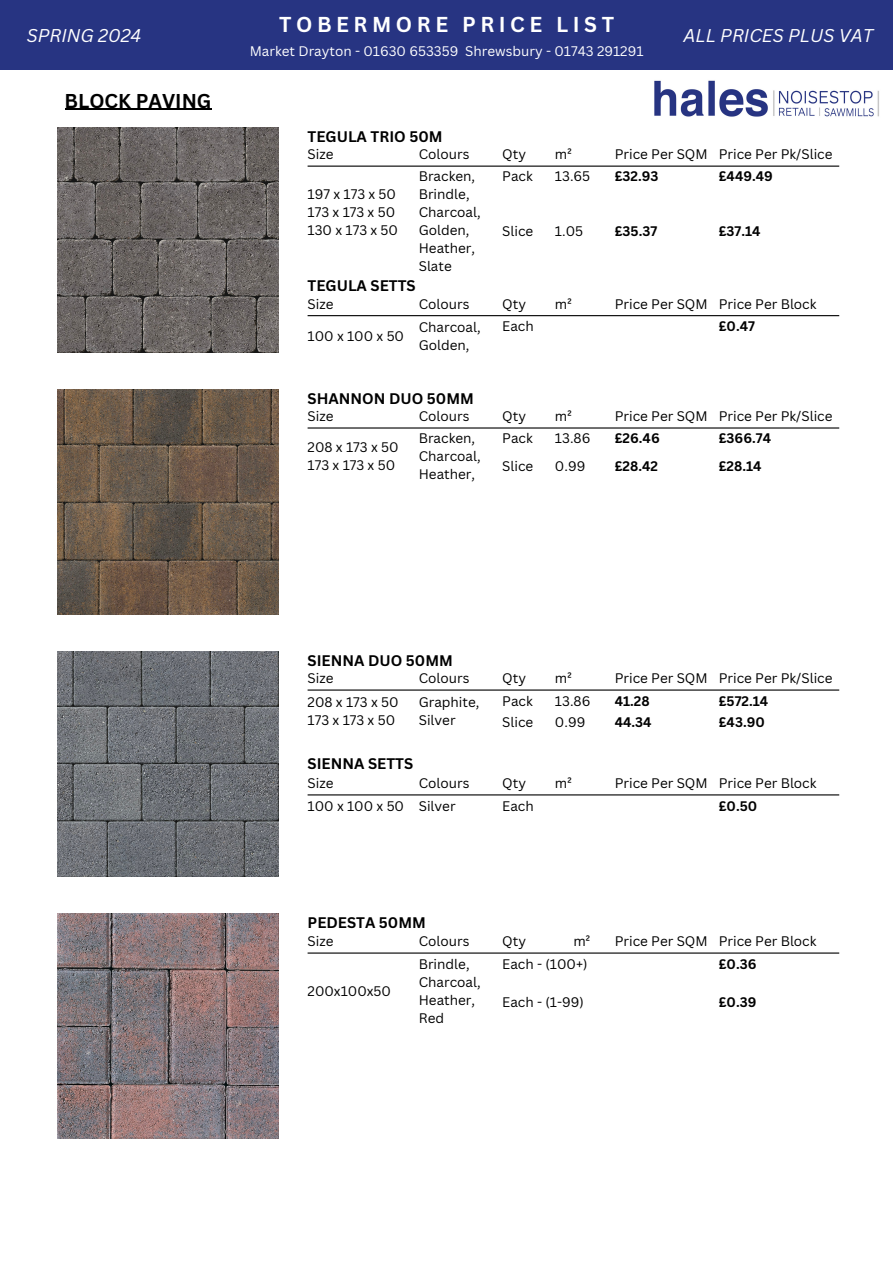
<style>
.page{position:relative;width:893px;height:1264px;background:#fff}
.page>*{position:absolute;margin:0;border:0;box-sizing:border-box;transform-origin:0 0}
.t1{font:700 21px "Canva Sans";letter-spacing:.215em;color:#fff}
.t2{font:700 19.5px "Canva Sans";color:#000}
.t3{font:italic 18px "Canva Sans";color:#fff}
.t4{font:700 15px "Canva Sans";color:#000}
.t5{font:13.5px/18px "Canva Sans";color:#000}
.t6{font:700 13.5px "Canva Sans";color:#000}
.t7{font:13.5px "Canva Sans";color:#fff}
</style>
<div class="page">
<img style="left:57px;top:127px;width:222px;height:225px">
<img style="left:57px;top:389px;width:222px;height:225px">
<hr style="left:65px;top:109px;width:146px;height:1px;background:#000">
<img style="left:57px;top:651px;width:222px;height:225px">
<img style="left:57px;top:913px;width:222px;height:225px">
<hr style="left:307px;top:165px;width:532px;height:2px;background:#000">
<hr style="left:307px;top:315px;width:532px;height:1px;background:#000">
<hr style="left:307px;top:427px;width:532px;height:1px;background:#000">
<hr style="left:307px;top:689px;width:532px;height:1px;background:#000">
<hr style="left:307px;top:794px;width:532px;height:1px;background:#000">
<hr style="left:307px;top:952px;width:532px;height:1px;background:#000">
<div style="left:0;top:0;width:892px;height:70px;background:#273482"></div>
<img style="left:654px;top:80px;width:225px;height:37px">
<p class="t3" style="left:27px;top:22px;width:116px">SPRING 2024</p>
<p class="t2" style="left:65px;top:87px;width:148px">BLOCK PAVING</p>
<p class="t1" style="left:279px;top:10px;width:336px">TOBERMORE PRICE LIST</p>
<p class="t7" style="left:250px;top:41px;width:395px">Market Drayton - 01630 653359 Shrewsbury - 01743 291291</p>
<h2 class="t4" style="left:307px;top:126px;width:136px">TEGULA TRIO 50M</h2>
<p class="t3" style="left:683px;top:22px;width:191px">ALL PRICES PLUS VAT</p>
<p class="t5" style="left:307px;top:145px;width:27px">Size</p>
<p class="t5" style="left:418px;top:145px;width:52px">Colours</p>
<p class="t5" style="left:502px;top:145px;width:25px">Qty</p>
<p class="t5" style="left:555px;top:145px;width:18px">m²</p>
<p class="t5" style="left:614px;top:145px;width:95px">Price Per SQM</p>
<p class="t5" style="left:718px;top:145px;width:115px">Price Per Pk/Slice</p>
<h1 class="t5" style="left:307px;top:185px;width:90px">197 x 173 x 50</h1>
<p class="t5" style="left:307px;top:203px;width:89px">173 x 173 x 50</p>
<h3 class="t5" style="left:307px;top:221px;width:92px">130 x 173 x 50</h3>
<p class="t5" style="left:418px;top:167px;width:63px">Bracken,<br>Brindle,<br>Charcoal,<br>Golden,<br>Heather,<br>Slate</p>
<p class="t5" style="left:502px;top:167px;width:32px">Pack</p>
<p class="t5" style="left:555px;top:167px;width:37px">13.65</p>
<p class="t6" style="left:614px;top:167px;width:45px">£32.93</p>
<p class="t6" style="left:718px;top:167px;width:56px">£449.49</p>
<p class="t5" style="left:502px;top:222px;width:33px">Slice</p>
<p class="t5" style="left:555px;top:222px;width:30px">1.05</p>
<p class="t6" style="left:614px;top:222px;width:44px">£35.37</p>
<p class="t6" style="left:718px;top:222px;width:43px">£37.14</p>
<p class="t4" style="left:307px;top:275px;width:110px">TEGULA SETTS</p>
<h3 class="t5" style="left:307px;top:327px;width:98px">100 x 100 x 50</h3>
<p class="t5" style="left:418px;top:318px;width:63px">Charcoal,<br>Golden,</p>
<p class="t5" style="left:502px;top:316px;width:33px">Each</p>
<p class="t6" style="left:718px;top:316px;width:38px">£0.47</p>
<p class="t5" style="left:307px;top:295px;width:27px">Size</p>
<p class="t5" style="left:418px;top:295px;width:52px">Colours</p>
<p class="t5" style="left:502px;top:295px;width:25px">Qty</p>
<p class="t5" style="left:555px;top:295px;width:18px">m²</p>
<p class="t5" style="left:614px;top:295px;width:95px">Price Per SQM</p>
<p class="t5" style="left:718px;top:295px;width:99px">Price Per Block</p>
<h2 class="t4" style="left:307px;top:387px;width:168px">SHANNON DUO 50MM</h2>
<p class="t5" style="left:307px;top:407px;width:27px">Size</p>
<p class="t5" style="left:418px;top:407px;width:52px">Colours</p>
<h3 class="t5" style="left:502px;top:407px;width:25px">Qty</h3>
<p class="t5" style="left:555px;top:407px;width:18px">m²</p>
<p class="t5" style="left:614px;top:407px;width:95px">Price Per SQM</p>
<p class="t5" style="left:718px;top:407px;width:115px">Price Per Pk/Slice</p>
<p class="t5" style="left:307px;top:438px;width:92px">208 x 173 x 50</p>
<p class="t5" style="left:307px;top:456px;width:89px">173 x 173 x 50</p>
<p class="t5" style="left:418px;top:429px;width:63px">Bracken,<br>Charcoal,<br>Heather,</p>
<p class="t5" style="left:502px;top:429px;width:32px">Pack</p>
<p class="t5" style="left:555px;top:429px;width:37px">13.86</p>
<p class="t6" style="left:614px;top:429px;width:47px">£26.46</p>
<p class="t6" style="left:718px;top:429px;width:54px">£366.74</p>
<p class="t5" style="left:502px;top:457px;width:33px">Slice</p>
<p class="t5" style="left:555px;top:457px;width:32px">0.99</p>
<p class="t6" style="left:614px;top:457px;width:45px">£28.42</p>
<p class="t6" style="left:718px;top:457px;width:44px">£28.14</p>
<p class="t4" style="left:307px;top:649px;width:147px">SIENNA DUO 50MM</p>
<p class="t5" style="left:307px;top:669px;width:27px">Size</p>
<p class="t5" style="left:418px;top:669px;width:52px">Colours</p>
<p class="t5" style="left:502px;top:669px;width:25px">Qty</p>
<p class="t5" style="left:555px;top:669px;width:18px">m²</p>
<h3 class="t5" style="left:614px;top:669px;width:95px">Price Per SQM</h3>
<p class="t5" style="left:718px;top:669px;width:115px">Price Per Pk/Slice</p>
<p class="t5" style="left:307px;top:693px;width:92px">208 x 173 x 50</p>
<p class="t5" style="left:307px;top:711px;width:89px">173 x 173 x 50</p>
<p class="t5" style="left:418px;top:693px;width:62px">Graphite,<br>Silver</p>
<p class="t5" style="left:502px;top:692px;width:32px">Pack</p>
<p class="t5" style="left:555px;top:692px;width:37px">13.86</p>
<p class="t6" style="left:614px;top:692px;width:36px">41.28</p>
<p class="t6" style="left:718px;top:692px;width:51px">£572.14</p>
<p class="t5" style="left:502px;top:712px;width:33px">Slice</p>
<p class="t5" style="left:555px;top:712px;width:32px">0.99</p>
<p class="t6" style="left:614px;top:712px;width:38px">44.34</p>
<p class="t6" style="left:718px;top:712px;width:48px">£43.90</p>
<p class="t4" style="left:307px;top:753px;width:107px">SIENNA SETTS</p>
<p class="t5" style="left:307px;top:774px;width:27px">Size</p>
<p class="t5" style="left:418px;top:774px;width:52px">Colours</p>
<p class="t5" style="left:502px;top:774px;width:25px">Qty</p>
<p class="t5" style="left:555px;top:774px;width:18px">m²</p>
<h3 class="t5" style="left:614px;top:774px;width:95px">Price Per SQM</h3>
<p class="t5" style="left:718px;top:774px;width:99px">Price Per Block</p>
<p class="t5" style="left:307px;top:797px;width:98px">100 x 100 x 50</p>
<p class="t5" style="left:418px;top:797px;width:38px">Silver</p>
<p class="t5" style="left:502px;top:797px;width:33px">Each</p>
<p class="t6" style="left:718px;top:796px;width:40px">£0.50</p>
<p class="t4" style="left:307px;top:911px;width:120px">PEDESTA 50MM</p>
<p class="t5" style="left:307px;top:932px;width:27px">Size</p>
<p class="t5" style="left:418px;top:932px;width:52px">Colours</p>
<p class="t5" style="left:502px;top:932px;width:25px">Qty</p>
<p class="t5" style="left:573px;top:932px;width:18px">m²</p>
<p class="t5" style="left:614px;top:932px;width:95px">Price Per SQM</p>
<p class="t5" style="left:718px;top:932px;width:99px">Price Per Block</p>
<p class="t5" style="left:307px;top:982px;width:85px">200x100x50</p>
<p class="t5" style="left:418px;top:955px;width:52px">Brindle,</p>
<p class="t5" style="left:418px;top:973px;width:63px">Charcoal,</p>
<p class="t5" style="left:418px;top:991px;width:58px">Heather,</p>
<p class="t5" style="left:418px;top:1009px;width:27px">Red</p>
<p class="t5" style="left:502px;top:955px;width:87px">Each - (100+)</p>
<h3 class="t6" style="left:718px;top:955px;width:39px">£0.36</h3>
<p class="t5" style="left:502px;top:992px;width:83px">Each - (1-99)</p>
<p class="t6" style="left:718px;top:992px;width:39px">£0.39</p>
</div>
